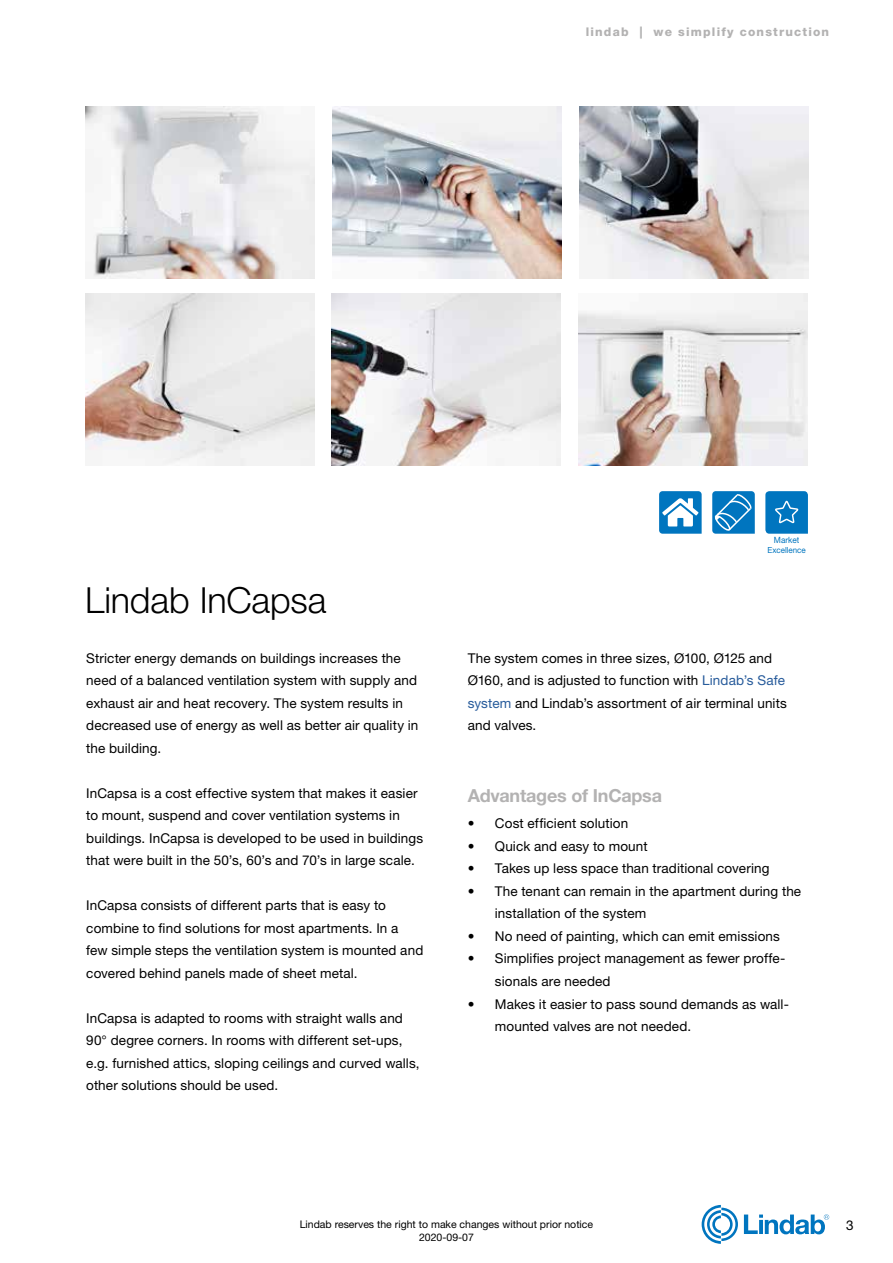
<style>
.page{position:relative;width:893px;height:1263px;background:#fff}
.page>*{position:absolute;margin:0;border:0;box-sizing:border-box;transform-origin:0 0}
.t1{font:300 36px "Helvetica Neue LT Pro";letter-spacing:-.005em;color:#000}
.t2{font:700 18px "Helvetica Neue LT Pro";letter-spacing:-.015em;color:#b3b2b2}
.t3{font:13.5px/22.5px "Helvetica Neue LT Pro";letter-spacing:.01em;color:#000}
.t4{font:800 12px "Helvetica Neue LT Pro";letter-spacing:.1em;color:#b3b2b2}
.t5{font:10.5px "Helvetica Neue LT Pro";color:#000}
.t6{font:8.55px "Helvetica Neue LT Pro";color:#0075bf;scale:.95 1}
.t7{font:8.4px "Helvetica Neue LT Pro";color:#0075bf;scale:.95 1}
.s1{color:#275b9b}
</style>
<div class="page">
<svg style="left:744px;top:1214px;width:85px;height:20px"></svg>
<svg style="left:702px;top:1205px;width:36px;height:39px"></svg>
<img style="left:332px;top:106px;width:229px;height:172px">
<img style="left:579px;top:106px;width:229px;height:172px">
<img style="left:85px;top:106px;width:229px;height:172px">
<img style="left:85px;top:294px;width:229px;height:172px">
<img style="left:332px;top:294px;width:229px;height:172px">
<img style="left:578px;top:294px;width:229px;height:172px">
<svg style="left:659px;top:491px;width:43px;height:43px"></svg>
<svg style="left:712px;top:491px;width:43px;height:43px;background:#288ac8"></svg>
<svg style="left:765px;top:491px;width:43px;height:43px;background:#1680c4"></svg>
<p class="t4" style="left:586px;top:25px;width:245px">lindab | we simplify construction</p>
<h1 class="t1" style="left:85px;top:578px;width:243px">Lindab InCapsa</h1>
<p class="t3" style="left:86px;top:646px;width:334px">Stricter energy demands on buildings increases the need of a balanced ventilation system with supply and exhaust air and heat recovery. The system results in decreased use of energy as well as better air quality in the building.</p>
<p class="t3" style="left:86px;top:781px;width:338px">InCapsa is a cost effective system that makes it easier to mount, suspend and cover ventilation systems in buildings. InCapsa is developed to be used in buildings that were built in the 50’s, 60’s and 70’s in large scale.</p>
<p class="t3" style="left:86px;top:894px;width:339px">InCapsa consists of different parts that is easy to combine to find solutions for most apartments. In a<br>few simple steps the ventilation system is mounted and covered behind panels made of sheet metal.</p>
<p class="t3" style="left:86px;top:1006px;width:335px">InCapsa is adapted to rooms with straight walls and 90° degree corners. In rooms with different set-ups, e.g. furnished attics, sloping ceilings and curved walls, other solutions should be used.</p>
<p class="t6" style="left:774px;top:535px;width:28px">Market</p>
<p class="t7" style="left:767px;top:544px;width:42px">Excellence</p>
<p class="t3" style="left:468px;top:646px;width:321px">The system comes in three sizes, Ø100, Ø125 and Ø160, and is adjusted to function with <span class="s1">Lindab’s Safe system</span> and Lindab’s assortment of air terminal units and valves.</p>
<h2 class="t2" style="left:468px;top:784px;width:196px">Advantages of InCapsa</h2>
<p class="t3" style="left:468px;top:812px;width:162px">• Cost efficient solution</p>
<p class="t3" style="left:468px;top:834px;width:181px">• Quick and easy to mount</p>
<p class="t3" style="left:468px;top:857px;width:303px">• Takes up less space than traditional covering</p>
<p class="t3" style="left:495px;top:879px;width:308px;text-indent:-27px">• The tenant can remain in the apartment during the installation of the system</p>
<p class="t3" style="left:468px;top:924px;width:314px">• No need of painting, which can emit emissions</p>
<p class="t3" style="left:495px;top:947px;width:292px;text-indent:-27px">• Simplifies project management as fewer proffe&shy;sionals are needed</p>
<p class="t3" style="left:495px;top:992px;width:296px;text-indent:-27px">• Makes it easier to pass sound demands as wall&shy;mounted valves are not needed.</p>
<p class="t5" style="left:300px;top:1218px;width:295px">Lindab reserves the right to make changes without prior notice</p>
<p class="t3" style="left:846px;top:1214px;width:9px">3</p>
<p class="t5" style="left:419px;top:1230px;width:56px">2020-09-07</p>
</div>
